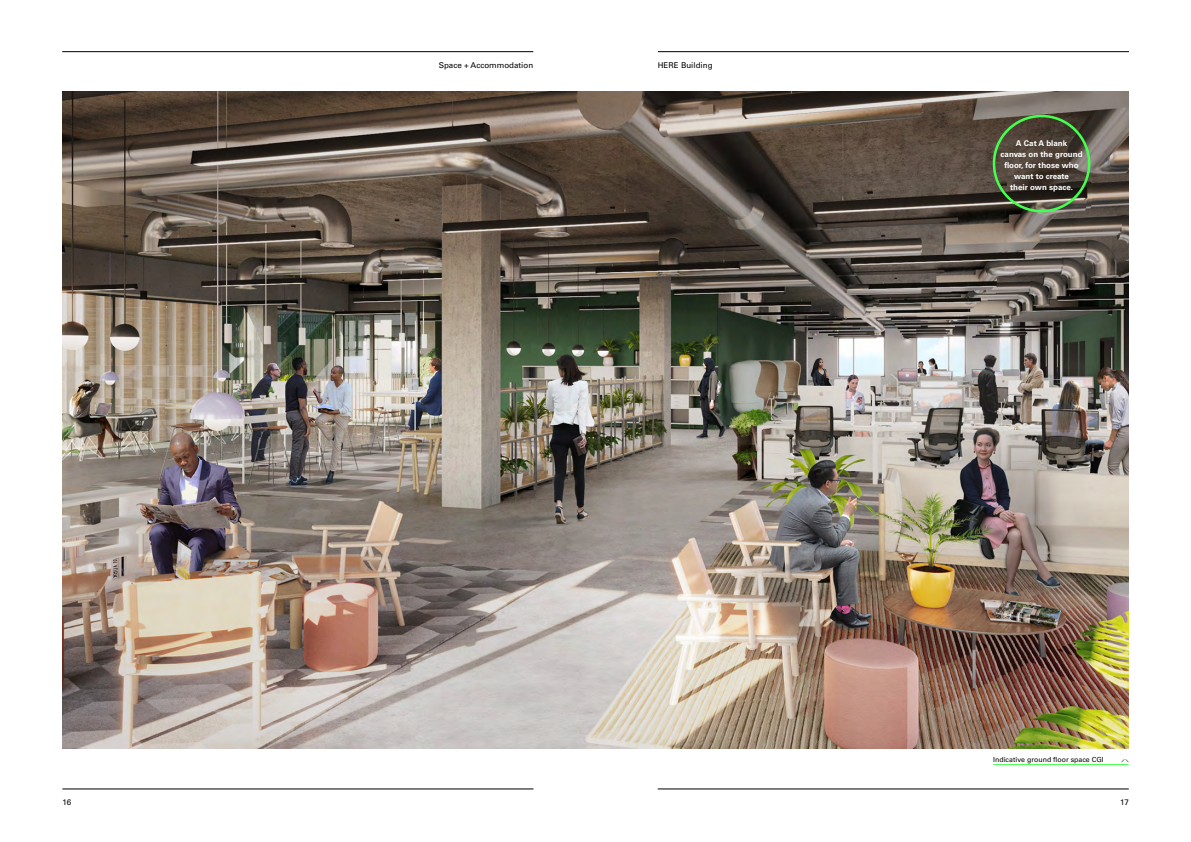
<style>
.page{position:relative;width:1191px;height:842px;background:#fff}
.page>*{position:absolute;margin:0;border:0;box-sizing:border-box;transform-origin:0 0}
.t1{font:700 8px/11px "Univers LT Std";color:#fff;text-align:center}
.t2{font:8px "Univers LT Std";color:#000}
.t3{font:7px "Univers LT Std";color:#000}
</style>
<div class="page">
<img style="left:62px;top:91px;width:1066px;height:657px">
<hr style="left:993px;top:764px;width:135px;height:1px;background:#45ff4f">
<div style="left:992px;top:115px;width:98px;height:97px;border:3px solid #45ff4f;border-radius:50%"></div>
<hr style="left:62px;top:788px;width:471px;height:1px;background:#000">
<hr style="left:657px;top:788px;width:471px;height:1px;background:#000">
<hr style="left:658px;top:51px;width:471px;height:1px;background:#000">
<hr style="left:62px;top:51px;width:471px;height:1px;background:#000">
<p class="t2" style="left:439px;top:61px;width:96px">Space + Accommodation</p>
<p class="t2" style="left:658px;top:61px;width:56px">HERE Building</p>
<p class="t1" style="left:1000px;top:137px;width:83px">A Cat A blank<br>canvas on the ground floor, for those who want to create<br>their own space.</p>
<p class="t3" style="left:993px;top:756px;width:112px">Indicative ground floor space CGI</p>
<p class="t2" style="left:62px;top:798px;width:10px">16</p>
<p class="t2" style="left:1120px;top:798px;width:10px">17</p>
</div>
